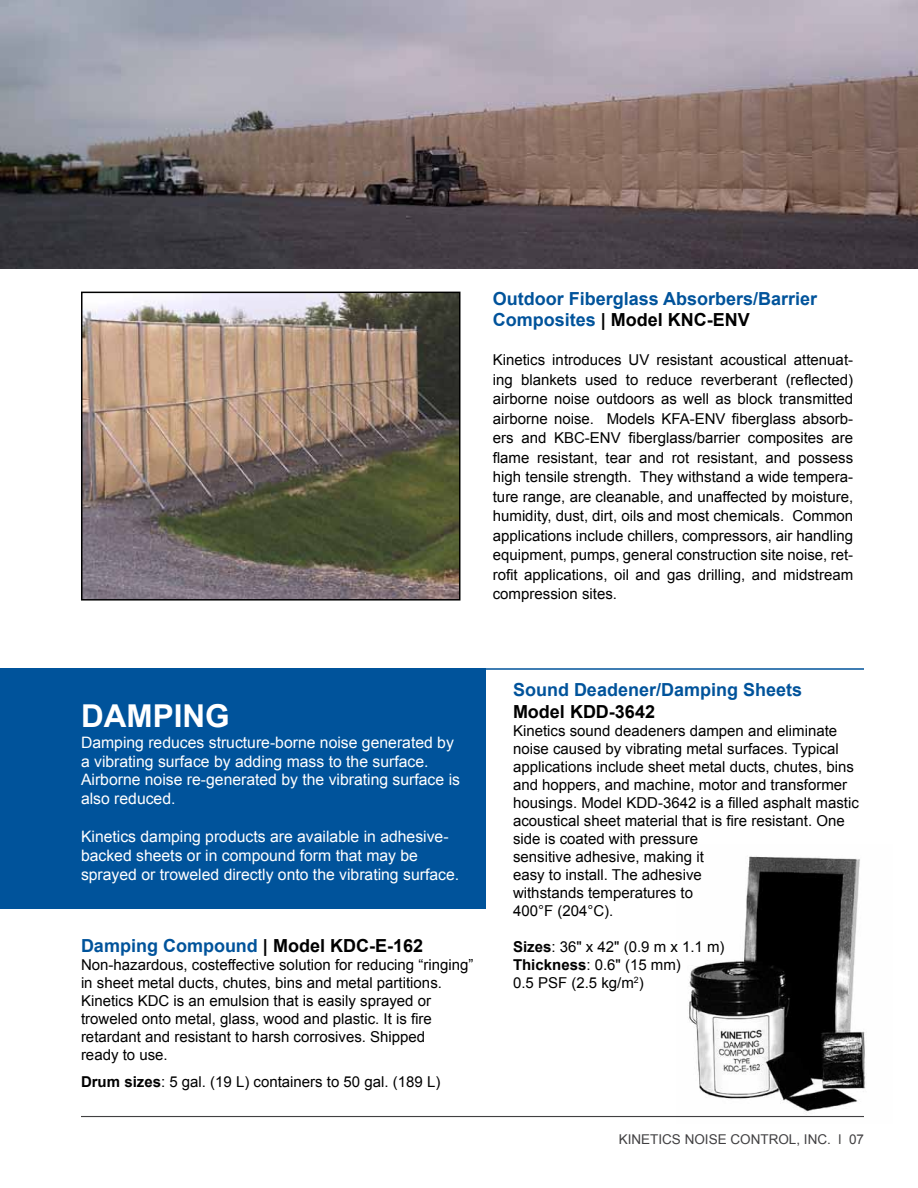
<style>
.page{position:relative;width:918px;height:1188px;background:#fff}
.page>*{position:absolute;margin:0;border:0;box-sizing:border-box;transform-origin:0 0}
.t1{font:700 31.5px "Arial";color:#fff}
.t2{font:700 18px/21.6px "Arial";color:#00539b}
.t3{font:700 18px "Arial";color:#000}
.t4{font:15.75px/18.9px "Arial";color:#fff}
.t5{font:15px/18px "Arial";color:#000}
.t6{font:13.5px "Arial";color:#414042}
.s1{color:#000}
.s2{font-weight:700}
</style>
<div class="page">
<img style="left:676px;top:856px;width:190px;height:262px">
<hr style="left:81px;top:1116px;width:783px;height:1px;background:#414042">
<img style="left:0;top:0;width:918px;height:268px">
<img style="left:84px;top:295px;width:373px;height:303px">
<div style="left:81px;top:292px;width:379px;height:309px;border:2px solid #000"></div>
<div style="left:0;top:668px;width:486px;height:240px;background:#00539b"></div>
<hr style="left:484px;top:668px;width:380px;height:2px;background:#00539b">
<p class="t2" style="left:493px;top:288px;width:326px">Outdoor Fiberglass Absorbers/Barrier<br>Composites <span class="s1">| Model KNC-ENV</span></p>
<p class="t5" style="left:493px;top:350px;width:362px;line-height:19.5px;text-align:justify">Kinetics introduces UV resistant acoustical attenuat&shy;ing blankets used to reduce reverberant (reflected) airborne noise outdoors as well as block transmitted airborne noise. Models KFA-ENV fiberglass absorb&shy;ers and KBC-ENV fiberglass/barrier composites are flame resistant, tear and rot resistant, and possess high tensile strength. They withstand a wide tempera&shy;ture range, are cleanable, and unaffected by moisture, humidity, dust, dirt, oils and most chemicals. Common applications include chillers, compressors, air handling equipment, pumps, general construction site noise, ret&shy;rofit applications, oil and gas drilling, and midstream compression sites.</p>
<h1 class="t1" style="left:81px;top:695px;width:150px">DAMPING</h1>
<p class="t4" style="left:81px;top:733px;width:381px">Damping reduces structure-borne noise generated by a vibrating surface by adding mass to the surface.<br>Airborne noise re-generated by the vibrating surface is also reduced.</p>
<p class="t4" style="left:81px;top:827px;width:380px">Kinetics damping products are available in adhesive&shy;backed sheets or in compound form that may be sprayed or troweled directly onto the vibrating surface.</p>
<p class="t2" style="left:81px;top:936px;width:344px">Damping Compound <span class="s1">| Model KDC-E-162</span></p>
<p class="t5" style="left:81px;top:956px;width:394px">Non-hazardous, costeffective solution for reducing “ringing” in sheet metal ducts, chutes, bins and metal partitions.<br>Kinetics KDC is an emulsion that is easily sprayed or troweled onto metal, glass, wood and plastic. It is fire retardant and resistant to harsh corrosives. Shipped<br>ready to use.</p>
<p class="t5" style="left:81px;top:1073px;width:361px"><span class="s2">Drum sizes</span>: 5 gal. (19 L) containers to 50 gal. (189 L)</p>
<p class="t2" style="left:513px;top:680px;width:291px">Sound Deadener/Damping Sheets</p>
<p class="t3" style="left:513px;top:700px;width:144px">Model KDD-3642</p>
<p class="t5" style="left:513px;top:722px;width:347px">Kinetics sound deadeners dampen and eliminate noise caused by vibrating metal surfaces. Typical applications include sheet metal ducts, chutes, bins and hoppers, and machine, motor and transformer housings. Model KDD-3642 is a filled asphalt mastic acoustical sheet material that is fire resistant. One side is coated with pressure<br>sensitive adhesive, making it<br>easy to install. The adhesive<br>withstands temperatures to<br>400°F (204°C).</p>
<p class="t5" style="left:513px;top:938px;width:213px"><span class="s2">Sizes</span>: 36" x 42" (0.9 m x 1.1 m)<br><span class="s2">Thickness</span>: 0.6" (15 mm)<br>0.5 PSF (2.5 kg/m<sup>2</sup>)</p>
<p class="t6" style="left:619px;top:1130px;width:247px">KINETICS NOISE CONTROL, INC. l 07</p>
</div>
